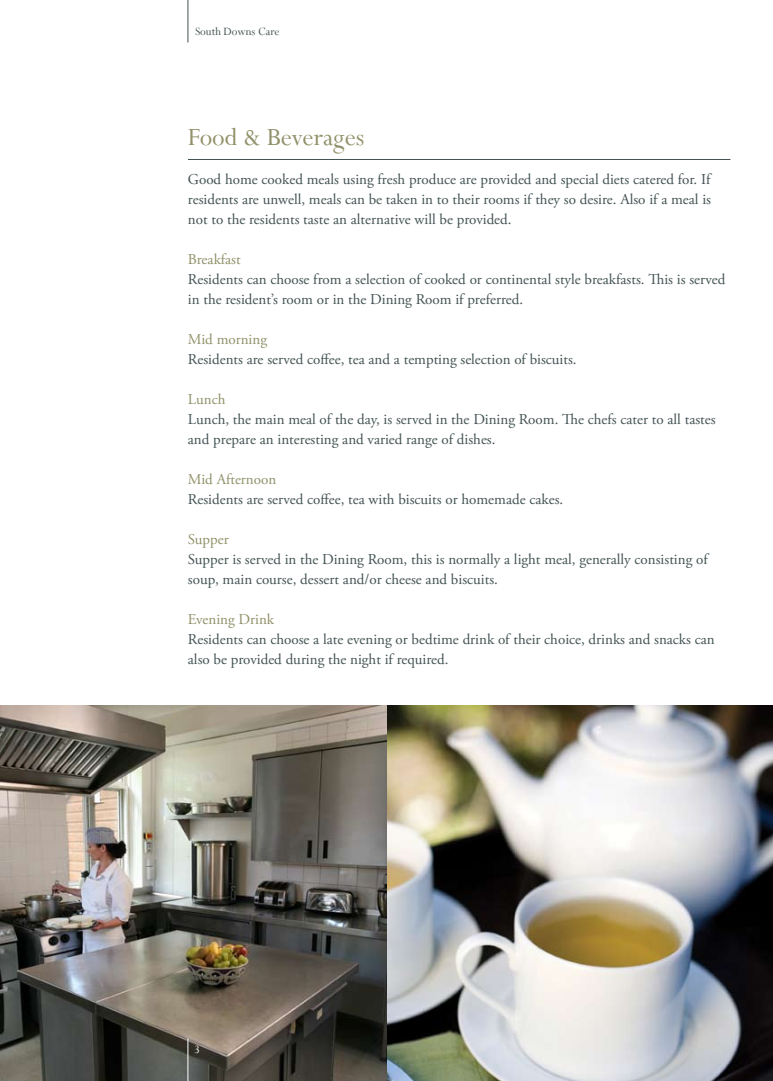
<style>
.page{position:relative;width:773px;height:1081px;background:#fff}
.page>*{position:absolute;margin:0;border:0;box-sizing:border-box;transform-origin:0 0}
.t1{font:27.5px "Perpetua";color:#909069}
.t2{font:15px/20px "Adobe Garamond Pro";color:#435253}
.t3{font:15px "Adobe Garamond Pro";color:#909069}
.t4{font:12.5px "Perpetua";color:#435253}
.t5{font:12.5px "Perpetua";color:#fff}
</style>
<div class="page">
<img style="left:0;top:705px;width:772px;height:376px">
<hr style="left:188px;top:0;width:1px;height:43px;background:#435253">
<hr style="left:188px;top:159px;width:542px;height:1px;background:#435253">
<hr style="left:188px;top:1038px;width:1px;height:43px;background:#fff">
<p class="t4" style="left:195px;top:24px;width:86px">South Downs Care</p>
<h1 class="t1" style="left:188px;top:120px;width:178px">Food &amp; Beverages</h1>
<p class="t2" style="left:188px;top:170px;width:524px;text-align:justify">Good home cooked meals using fresh produce are provided and special diets catered for. If residents are unwell, meals can be taken in to their rooms if they so desire. Also if a meal is not to the residents taste an alternative will be provided.</p>
<p class="t3" style="left:188px;top:250px;width:54px">Breakfast</p>
<p class="t2" style="left:188px;top:270px;width:539px">Residents can choose from a selection of cooked or continental style breakfasts. This is served in the resident’s room or in the Dining Room if preferred.</p>
<p class="t3" style="left:188px;top:330px;width:81px">Mid morning</p>
<p class="t2" style="left:188px;top:350px;width:390px">Residents are served coffee, tea and a tempting selection of biscuits.</p>
<p class="t3" style="left:188px;top:390px;width:39px">Lunch</p>
<p class="t2" style="left:188px;top:410px;width:529px">Lunch, the main meal of the day, is served in the Dining Room. The chefs cater to all tastes and prepare an interesting and varied range of dishes.</p>
<p class="t3" style="left:188px;top:470px;width:90px">Mid Afternoon</p>
<p class="t2" style="left:188px;top:490px;width:377px">Residents are served coffee, tea with biscuits or homemade cakes.</p>
<p class="t3" style="left:188px;top:530px;width:42px">Supper</p>
<p class="t2" style="left:188px;top:550px;width:521px">Supper is served in the Dining Room, this is normally a light meal, generally consisting of soup, main course, dessert and/or cheese and biscuits.</p>
<p class="t3" style="left:188px;top:610px;width:88px">Evening Drink</p>
<p class="t2" style="left:188px;top:630px;width:528px">Residents can choose a late evening or bedtime drink of their choice, drinks and snacks can also be provided during the night if required.</p>
<p class="t5" style="left:194px;top:1041px;width:7px">3</p>
</div>
